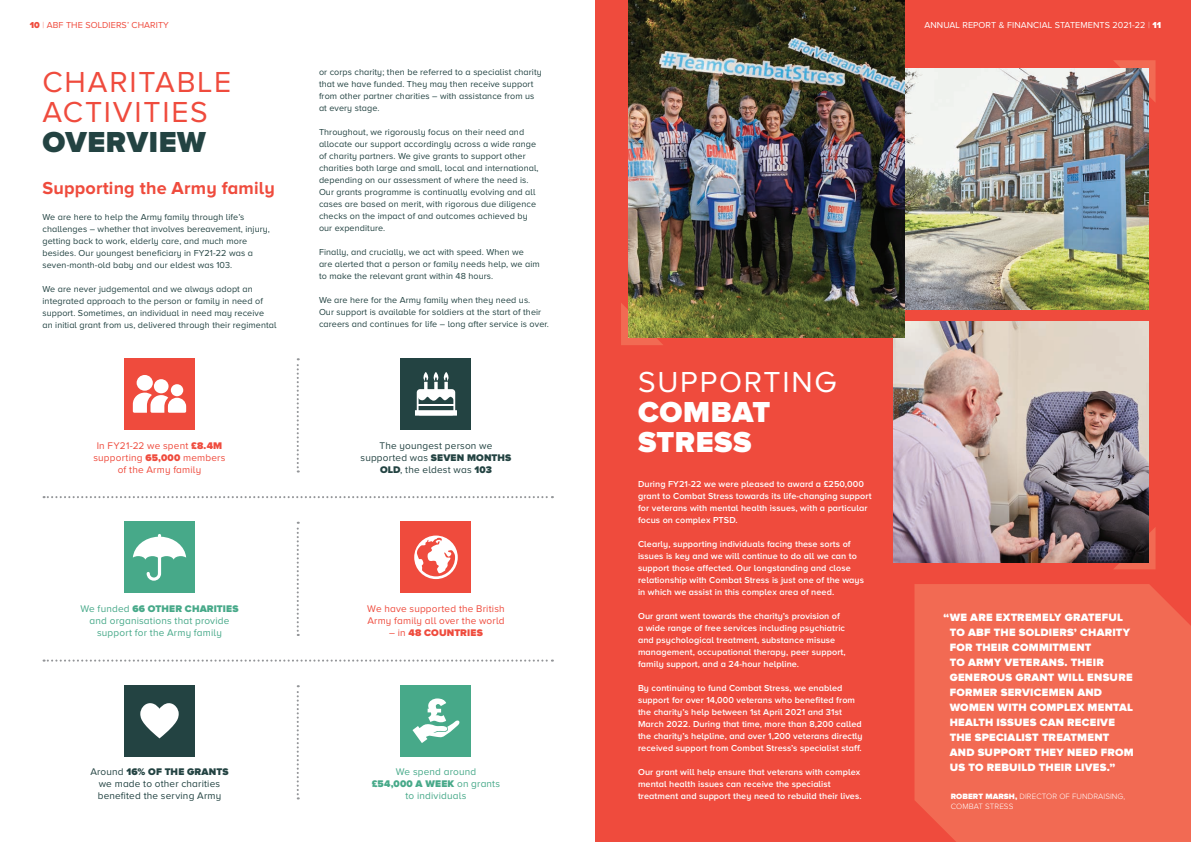
<style>
.page{position:relative;width:1191px;height:842px;background:#fff}
.page>*{position:absolute;margin:0;border:0;box-sizing:border-box;transform-origin:0 0}
.t1{font:30px/30px "Proxima Nova A";letter-spacing:.06em;color:#ef4b3d}
.t2{font:900 30px/30px "Proxima Nova A";letter-spacing:.02em;color:#fff}
.t3{font:700 18px "Proxima Nova A";letter-spacing:.01em;color:#ef4b3d}
.t4{font:900 11px/15px "Proxima Nova A";letter-spacing:.025em;color:#fff}
.t5{font:10px/12px "Proxima Nova A";letter-spacing:.015em;color:#234342;text-align:center}
.t6{font:10px/12px "Proxima Nova A";letter-spacing:.015em;color:#47a989;text-align:center}
.t7{font:10px/12px "Proxima Nova A";letter-spacing:.015em;color:#ef4b3d;text-align:center}
.t8{font:900 10px "Proxima Nova A";letter-spacing:.015em;color:#ef4b3d}
.t9{font:9px/12px "Proxima Nova A";letter-spacing:.01em;color:#234342}
.t10{font:600 9px/12px "Proxima Nova A";letter-spacing:.01em;color:#fff}
.t11{font:9px "Proxima Nova A";letter-spacing:.01em;color:#fff}
.t12{font:9px "Proxima Nova A";letter-spacing:.01em;color:#ef4b3d}
.t13{font:300 8px/9.6px "Proxima Nova A";letter-spacing:.01em;color:#fff}
.s1{font-weight:900}
.s2{font-weight:100}
.s3{font-weight:900;color:#234342}
.s4{font-weight:400}
</style>
<div class="page">
<div style="left:595px;top:0;width:596px;height:842px;background:#ef4b3d"></div>
<svg style="left:1114px;top:527px;width:41px;height:42px"></svg>
<svg style="left:1113px;top:60px;width:42px;height:43px"></svg>
<img style="left:893px;top:322px;width:255px;height:241px">
<img style="left:904px;top:68px;width:244px;height:241px">
<div style="left:914px;top:584px;width:277px;height:258px;background:#f26a53"></div>
<svg style="left:621px;top:303px;width:42px;height:42px"></svg>
<img style="left:628px;top:0;width:276px;height:338px">
<svg style="left:44px;top:496px;width:509px;height:2px"></svg>
<svg style="left:44px;top:659px;width:509px;height:3px"></svg>
<svg style="left:297px;top:358px;width:2px;height:114px"></svg>
<svg style="left:297px;top:522px;width:2px;height:114px"></svg>
<svg style="left:297px;top:685px;width:2px;height:114px"></svg>
<div style="left:400px;top:685px;width:71px;height:71px;background:#47a989"></div>
<svg style="left:412px;top:698px;width:48px;height:45px"></svg>
<div style="left:124px;top:685px;width:71px;height:71px;background:#234342"></div>
<svg style="left:140px;top:703px;width:39px;height:35px"></svg>
<div style="left:400px;top:358px;width:71px;height:71px;background:#234342"></div>
<div style="left:415px;top:410px;width:42px;height:6px;background:#fff"></div>
<svg style="left:417px;top:372px;width:38px;height:39px"></svg>
<hr style="left:418px;top:404px;width:36px;height:2px;background:#fff">
<div style="left:124px;top:358px;width:71px;height:71px;background:#ef4b3d"></div>
<svg style="left:137px;top:375px;width:16px;height:16px"></svg>
<svg style="left:133px;top:379px;width:53px;height:34px"></svg>
<div style="left:400px;top:522px;width:71px;height:71px;background:#ef4b3d"></div>
<svg style="left:414px;top:535px;width:44px;height:44px"></svg>
<div style="left:124px;top:522px;width:71px;height:71px;background:#47a989"></div>
<svg style="left:133px;top:534px;width:53px;height:47px"></svg>
<p class="t12" style="left:30px;top:20px;width:141px"><span class="s1">10</span> <span class="s2">|</span> ABF THE SOLDIERS’ CHARITY</p>
<p class="t11" style="left:924px;top:20px;width:238px">ANNUAL REPORT &amp; FINANCIAL STATEMENTS 2021-22 <span class="s2">|</span> <span class="s1">11</span></p>
<p class="t1" style="left:43px;top:66px;width:190px">CHARITABLE<br>ACTIVITIES<br><span class="s3">OVERVIEW</span></p>
<p class="t3" style="left:43px;top:178px;width:234px">Supporting the Army family</p>
<p class="t9" style="left:43px;top:211px;width:229px">We are here to help the Army family through life’s challenges – whether that involves bereavement, injury, getting back to work, elderly care, and much more besides. Our youngest beneficiary in FY21-22 was a seven-month-old baby and our eldest was 103.</p>
<p class="t9" style="left:43px;top:283px;width:235px">We are never judgemental and we always adopt an integrated approach to the person or family in need of support. Sometimes, an individual in need may receive an initial grant from us, delivered through their regimental</p>
<p class="t9" style="left:319px;top:66px;width:224px">or corps charity; then be referred to a specialist charity that we have funded. They may then receive support from other partner charities – with assistance from us at every stage.</p>
<p class="t9" style="left:319px;top:126px;width:221px">Throughout, we rigorously focus on their need and allocate our support accordingly across a wide range of charity partners. We give grants to support other charities both large and small, local and international, depending on our assessment of where the need is.<br>Our grants programme is continually evolving and all cases are based on merit, with rigorous due diligence checks on the impact of and outcomes achieved by our expenditure.</p>
<p class="t9" style="left:319px;top:246px;width:222px">Finally, and crucially, we act with speed. When we<br>are alerted that a person or family needs help, we aim to make the relevant grant within 48 hours.</p>
<p class="t9" style="left:319px;top:294px;width:231px">We are here for the Army family when they need us.<br>Our support is available for soldiers at the start of their careers and continues for life – long after service is over.</p>
<p class="t7" style="left:93px;top:439px;width:133px">In FY21-22 we spent <span class="s1">£8.4M </span>supporting <span class="s1">65,000</span> members of the Army family</p>
<p class="t5" style="left:360px;top:439px;width:152px">The youngest person we supported was <span class="s1">SEVEN MONTHS<br>OLD</span>, the eldest was <span class="s1">103</span></p>
<p class="t2" style="left:638px;top:366px;width:199px"><span class="s4">SUPPORTING<br></span>COMBAT<br>STRESS</p>
<p class="t6" style="left:80px;top:602px;width:160px">We funded <span class="s1">66 OTHER CHARITIES </span>and organisations that provide support for the Army family</p>
<p class="t5" style="left:90px;top:766px;width:140px">Around <span class="s1">16% OF THE GRANTS </span>we made to other charities benefited the serving Army</p>
<p class="t7" style="left:367px;top:602px;width:139px;text-align:left">We have supported the British<br>Army family all over the world</p>
<p class="t8" style="left:389px;top:627px;width:95px"><span class="s4">– in</span> 48 COUNTRIES</p>
<p class="t6" style="left:372px;top:766px;width:130px">We spend around<br><span class="s1">£54,000 A WEEK</span> on grants to individuals</p>
<p class="t10" style="left:638px;top:478px;width:235px">During FY21-22 we were pleased to award a £250,000 grant to Combat Stress towards its life-changing support for veterans with mental health issues, with a particular focus on complex PTSD.</p>
<p class="t10" style="left:638px;top:538px;width:227px">Clearly, supporting individuals facing these sorts of issues is key and we will continue to do all we can to support those affected. Our longstanding and close relationship with Combat Stress is just one of the ways in which we assist in this complex area of need.</p>
<p class="t10" style="left:638px;top:610px;width:209px">Our grant went towards the charity’s provision of a wide range of free services including psychiatric and psychological treatment, substance misuse management, occupational therapy, peer support, family support, and a 24-hour helpline.</p>
<p class="t10" style="left:638px;top:682px;width:226px">By continuing to fund Combat Stress, we enabled support for over 14,000 veterans who benefited from the charity’s help between 1st April 2021 and 31st March 2022. During that time, more than 8,200 called the charity’s helpline, and over 1,200 veterans directly received support from Combat Stress’s specialist staff.</p>
<p class="t10" style="left:638px;top:766px;width:225px">Our grant will help ensure that veterans with complex mental health issues can receive the specialist treatment and support they need to rebuild their lives.</p>
<p class="t4" style="left:949px;top:610px;width:185px;text-indent:-6px">“WE ARE EXTREMELY GRATEFUL<br>TO ABF THE SOLDIERS’ CHARITY<br>FOR THEIR COMMITMENT<br>TO ARMY VETERANS. THEIR<br>GENEROUS GRANT WILL ENSURE<br>FORMER SERVICEMEN AND<br>WOMEN WITH COMPLEX MENTAL<br>HEALTH ISSUES CAN RECEIVE<br>THE SPECIALIST TREATMENT<br>AND SUPPORT THEY NEED FROM<br>US TO REBUILD THEIR LIVES.”</p>
<p class="t13" style="left:950px;top:792px;width:176px"><span class="s1">ROBERT MARSH,</span> DIRECTOR OF FUNDRAISING,<br>COMBAT STRESS</p>
</div>
